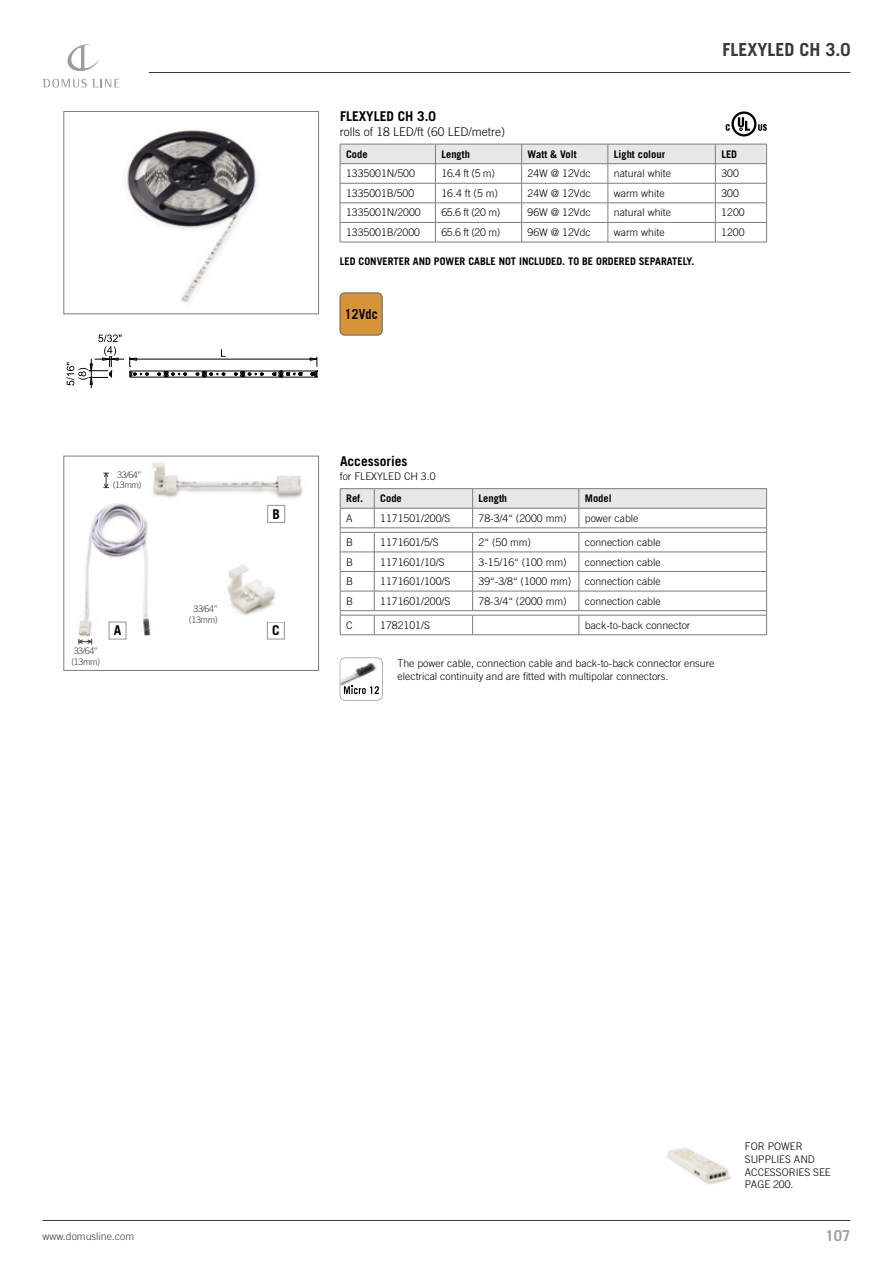
<style>
.page{position:relative;width:893px;height:1263px;background:#fff}
.page>*{position:absolute;margin:0;border:0;box-sizing:border-box;transform-origin:0 0}
.t1{font:700 18px "Trade Gothic LT Pro";color:#393939}
.t2{font:700 15px "Trade Gothic LT Pro";color:#9d9d9d}
.t3{font:700 13.8px "Trade Gothic LT Pro";letter-spacing:.015em;color:#000;scale:.87 1}
.t4{font:700 13.5px "Trade Gothic LT Pro";color:#000}
.t5{font:300 12px "Trade Gothic LT Pro";color:#000}
.t6{font:300 10.5px/12.6px "Trade Gothic LT Pro";color:#000}
.t7{font:700 10.5px "Trade Gothic LT Pro";color:#000}
.t8{font:300 10.5px "Trade Gothic LT Pro";color:#393939}
.t9{font:300 9px/10.8px "Trade Gothic LT Pro";letter-spacing:-.05em;color:#393939;text-align:center}
</style>
<div class="page">
<img style="left:667px;top:1147px;width:65px;height:38px">
<hr style="left:43px;top:1220px;width:807px;height:1px;background:#393939">
<hr style="left:149px;top:72px;width:701px;height:1px;background:#393939">
<svg style="left:67px;top:44px;width:32px;height:27px"></svg>
<svg style="left:43px;top:79px;width:76px;height:8px"></svg>
<img style="left:125px;top:130px;width:133px;height:173px">
<div style="left:64px;top:111px;width:255px;height:203px;border:1px solid #7c7c7c"></div>
<svg style="left:340px;top:658px;width:42px;height:42px"></svg>
<div style="left:340px;top:293px;width:42px;height:42px;background:#d69439;border-radius:5px"></div>
<div style="left:340px;top:293px;width:42px;height:42px;border:1px solid #636363;border-radius:5px"></div>
<svg style="left:758px;top:124px;width:9px;height:7px"></svg>
<svg style="left:731px;top:111px;width:25px;height:25px"></svg>
<svg style="left:734px;top:114px;width:20px;height:20px"></svg>
<svg style="left:738px;top:117px;width:12px;height:14px"></svg>
<svg style="left:726px;top:124px;width:4px;height:7px"></svg>
<svg style="left:67px;top:334px;width:251px;height:54px"></svg>
<div style="left:64px;top:456px;width:255px;height:215px;border:1px solid #7c7c7c"></div>
<img style="left:78px;top:503px;width:72px;height:138px">
<div style="left:267px;top:505px;width:18px;height:18px;border:1px solid #939393"></div>
<div style="left:109px;top:622px;width:17px;height:17px;border:1px solid #939393"></div>
<div style="left:267px;top:622px;width:18px;height:17px;border:1px solid #939393"></div>
<svg style="left:103px;top:473px;width:6px;height:15px"></svg>
<svg style="left:78px;top:639px;width:14px;height:5px"></svg>
<img style="left:227px;top:565px;width:48px;height:51px">
<img style="left:152px;top:462px;width:151px;height:37px">
<hr style="left:340px;top:242px;width:95px;height:1px;background:#7c7c7c">
<hr style="left:435px;top:242px;width:87px;height:1px;background:#7c7c7c">
<svg style="left:340px;top:144px;width:427px;height:98px"></svg>
<hr style="left:522px;top:242px;width:86px;height:1px;background:#7c7c7c">
<hr style="left:608px;top:242px;width:107px;height:1px;background:#7c7c7c">
<hr style="left:715px;top:242px;width:52px;height:1px;background:#7c7c7c">
<hr style="left:340px;top:488px;width:34px;height:1px;background:#7c7c7c">
<hr style="left:374px;top:488px;width:99px;height:1px;background:#7c7c7c">
<hr style="left:473px;top:488px;width:106px;height:1px;background:#7c7c7c">
<hr style="left:579px;top:488px;width:188px;height:1px;background:#7c7c7c">
<svg style="left:340px;top:489px;width:427px;height:145px"></svg>
<hr style="left:340px;top:634px;width:34px;height:1px;background:#7c7c7c">
<hr style="left:374px;top:634px;width:99px;height:1px;background:#7c7c7c">
<hr style="left:473px;top:634px;width:106px;height:1px;background:#7c7c7c">
<hr style="left:579px;top:634px;width:188px;height:1px;background:#7c7c7c">
<p class="t4" style="left:340px;top:108px;width:98px">FLEXYLED CH 3.0</p>
<h1 class="t1" style="left:722px;top:38px;width:130px">FLEXYLED CH 3.0</h1>
<p class="t5" style="left:340px;top:125px;width:167px">rolls of 18 LED/ft (60 LED/metre)</p>
<p class="t7" style="left:346px;top:147px;width:23px">Code</p>
<p class="t7" style="left:441px;top:147px;width:30px">Length</p>
<p class="t7" style="left:528px;top:147px;width:51px">Watt &amp; Volt</p>
<p class="t7" style="left:614px;top:147px;width:53px">Light colour</p>
<p class="t7" style="left:721px;top:147px;width:17px">LED</p>
<p class="t6" style="left:346px;top:167px;width:70px">1335001N/500</p>
<p class="t6" style="left:441px;top:167px;width:55px">16.4 ft (5 m)</p>
<p class="t6" style="left:528px;top:167px;width:65px">24W @ 12Vdc</p>
<p class="t6" style="left:614px;top:167px;width:59px">natural white</p>
<p class="t6" style="left:721px;top:167px;width:19px">300</p>
<p class="t6" style="left:346px;top:187px;width:70px">1335001B/500</p>
<p class="t6" style="left:441px;top:187px;width:58px">16.4 ft (5 m)</p>
<p class="t6" style="left:528px;top:187px;width:65px">24W @ 12Vdc</p>
<p class="t6" style="left:614px;top:187px;width:52px">warm white</p>
<p class="t6" style="left:721px;top:187px;width:19px">300</p>
<p class="t6" style="left:346px;top:206px;width:76px">1335001N/2000</p>
<p class="t6" style="left:441px;top:206px;width:61px">65.6 ft (20 m)</p>
<p class="t6" style="left:528px;top:206px;width:65px">96W @ 12Vdc</p>
<p class="t6" style="left:614px;top:206px;width:59px">natural white</p>
<p class="t6" style="left:721px;top:206px;width:25px">1200</p>
<p class="t6" style="left:346px;top:226px;width:76px">1335001B/2000</p>
<p class="t6" style="left:441px;top:226px;width:61px">65.6 ft (20 m)</p>
<p class="t6" style="left:528px;top:226px;width:65px">96W @ 12Vdc</p>
<p class="t6" style="left:614px;top:226px;width:52px">warm white</p>
<p class="t6" style="left:721px;top:226px;width:25px">1200</p>
<p class="t7" style="left:340px;top:254px;width:356px">LED CONVERTER AND POWER CABLE NOT INCLUDED. TO BE ORDERED SEPARATELY.</p>
<h3 class="t3" style="left:345px;top:306px;width:39px">12Vdc</h3>
<p class="t9" style="left:113px;top:469px;width:30px">33/64” (13mm)</p>
<p class="t4" style="left:272px;top:506px;width:9px">B</p>
<p class="t9" style="left:71px;top:645px;width:30px;text-align:left">33/64” (13mm)</p>
<p class="t9" style="left:189px;top:604px;width:30px">33/64” (13mm)</p>
<p class="t4" style="left:114px;top:622px;width:9px">A</p>
<p class="t4" style="left:272px;top:622px;width:9px">C</p>
<p class="t4" style="left:340px;top:452px;width:69px">Accessories</p>
<p class="t6" style="left:340px;top:470px;width:97px">for FLEXYLED CH 3.0</p>
<p class="t7" style="left:346px;top:492px;width:18px">Ref.</p>
<p class="t7" style="left:380px;top:492px;width:23px">Code</p>
<p class="t7" style="left:479px;top:492px;width:30px">Length</p>
<p class="t7" style="left:585px;top:492px;width:28px">Model</p>
<p class="t6" style="left:346px;top:512px;width:8px">A</p>
<p class="t6" style="left:380px;top:512px;width:72px">1171501/200/S</p>
<p class="t6" style="left:479px;top:512px;width:90px">78-3/4“ (2000 mm)</p>
<p class="t6" style="left:585px;top:512px;width:55px">power cable</p>
<p class="t6" style="left:346px;top:536px;width:9px">B</p>
<p class="t6" style="left:380px;top:536px;width:60px">1171601/5/S</p>
<p class="t6" style="left:479px;top:536px;width:54px">2“ (50 mm)</p>
<p class="t6" style="left:585px;top:536px;width:77px">connection cable</p>
<p class="t6" style="left:346px;top:555px;width:9px">B</p>
<p class="t6" style="left:380px;top:555px;width:66px">1171601/10/S</p>
<p class="t6" style="left:479px;top:555px;width:90px">3-15/16“ (100 mm)</p>
<p class="t6" style="left:585px;top:555px;width:77px">connection cable</p>
<p class="t6" style="left:346px;top:575px;width:9px">B</p>
<p class="t6" style="left:380px;top:575px;width:72px">1171601/100/S</p>
<p class="t6" style="left:479px;top:575px;width:94px">39“-3/8“ (1000 mm)</p>
<p class="t6" style="left:585px;top:575px;width:77px">connection cable</p>
<p class="t6" style="left:346px;top:594px;width:9px">B</p>
<p class="t6" style="left:380px;top:594px;width:72px">1171601/200/S</p>
<p class="t6" style="left:479px;top:594px;width:90px">78-3/4“ (2000 mm)</p>
<p class="t6" style="left:585px;top:594px;width:77px">connection cable</p>
<p class="t6" style="left:346px;top:619px;width:8px">C</p>
<p class="t6" style="left:380px;top:619px;width:51px">1782101/S</p>
<p class="t6" style="left:585px;top:619px;width:107px">back-to-back connector</p>
<p class="t6" style="left:398px;top:657px;width:318px">The power cable, connection cable and back-to-back connector ensure electrical continuity and are fitted with multipolar connectors.</p>
<p class="t6" style="left:745px;top:1140px;width:87px">FOR POWER<br>SUPPLIES AND<br>ACCESSORIES SEE<br>PAGE 200.</p>
<p class="t8" style="left:43px;top:1230px;width:93px">www.domusline.com</p>
<h2 class="t2" style="left:825px;top:1226px;width:27px">107</h2>
</div>
